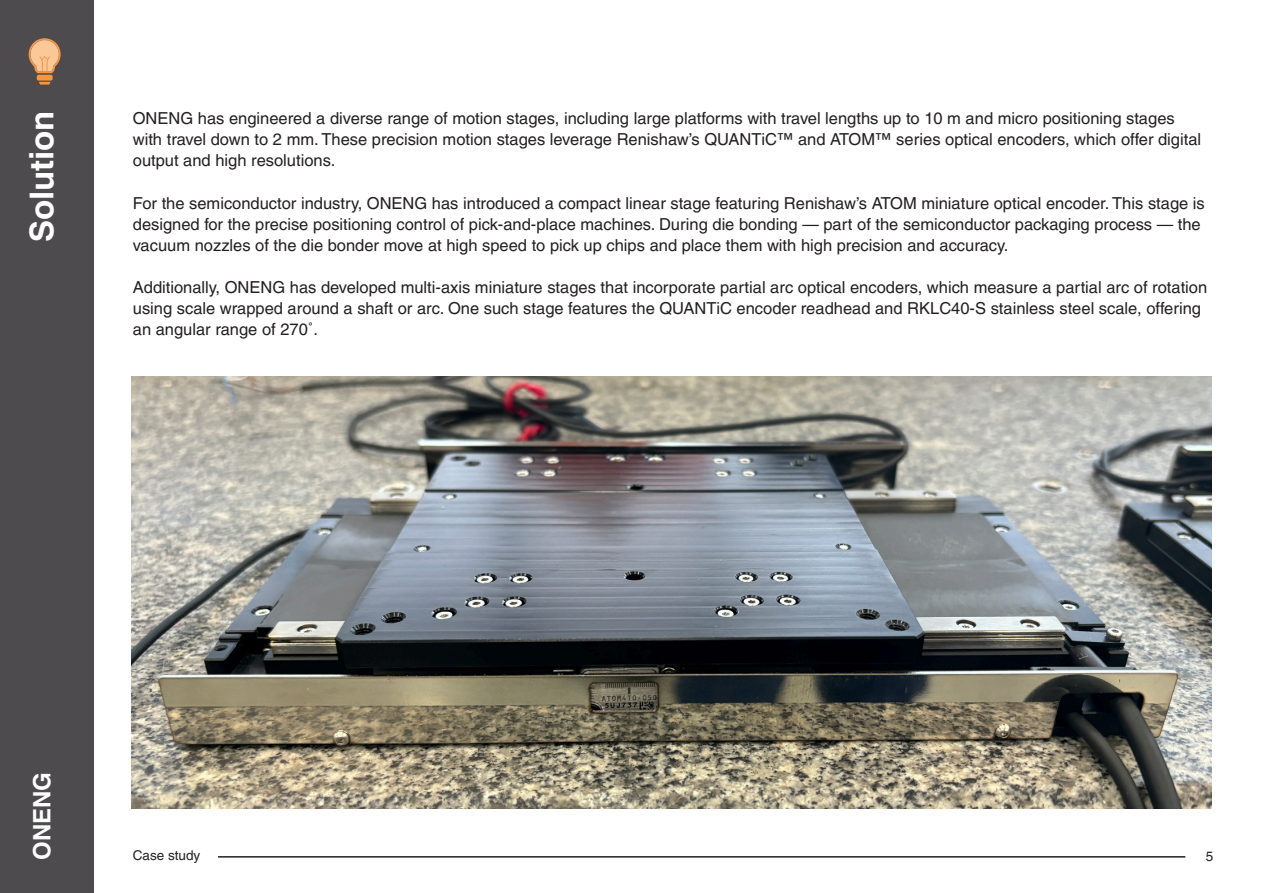
<style>
.page{position:relative;width:1263px;height:893px;background:#fff}
.page>*{position:absolute;margin:0;border:0;box-sizing:border-box;transform-origin:0 0}
.Section_Head_22pt_Bold_White{font:700 33px "Helvetica LT Pro";color:#fff}
.Subheading_16pt_Bold_White{font:700 24px "Helvetica LT Pro";color:#fff}
.Body_Text_11pt{font:16.5px/21px "Helvetica LT Pro";color:#231f20}
.Body_Text_9pt{font:13.5px "Helvetica LT Pro";color:#231f20}
</style>
<div class="page">
<img style="left:132px;top:377px;width:1080px;height:432px">
<hr style="left:218px;top:856px;width:967px;height:2px;background:#231f20">
<div style="left:0;top:0;width:94px;height:893px;background:#4d4b4d"></div>
<div style="left:37px;top:75px;width:16px;height:6px;background:#f79641;border-radius:2px"></div>
<svg style="left:39px;top:82px;width:11px;height:3px"></svg>
<svg style="left:29px;top:38px;width:32px;height:35px"></svg>
<p class="Section_Head_22pt_Bold_White" style="left:22px;top:242px;width:133px;rotate:-90deg">Solution</p>
<p class="Body_Text_11pt" style="left:133px;top:108px;width:1070px">ONENG has engineered a diverse range of motion stages, including large platforms with travel lengths up to 10 m and micro positioning stages with travel down to 2 mm. These precision motion stages leverage Renishaw’s QUANTiC™ and ATOM™ series optical encoders, which offer digital output and high resolutions.</p>
<p class="Body_Text_11pt" style="left:133px;top:192px;width:1073px">For the semiconductor industry, ONENG has introduced a compact linear stage featuring Renishaw’s ATOM miniature optical encoder. This stage is designed for the precise positioning control of pick-and-place machines. During die bonding — part of the semiconductor packaging process — the vacuum nozzles of the die bonder move at high speed to pick up chips and place them with high precision and accuracy.</p>
<p class="Body_Text_11pt" style="left:133px;top:277px;width:1076px">Additionally, ONENG has developed multi-axis miniature stages that incorporate partial arc optical encoders, which measure a partial arc of rotation using scale wrapped around a shaft or arc. One such stage features the QUANTiC encoder readhead and RKLC40-S stainless steel scale, offering an angular range of 270˚.</p>
<p class="Subheading_16pt_Bold_White" style="left:27px;top:860px;width:90px;rotate:-90deg">ONENG</p>
<p class="Body_Text_9pt" style="left:133px;top:848px;width:69px">Case study</p>
<p class="Body_Text_9pt" style="left:1206px;top:849px;width:9px">5</p>
</div>
